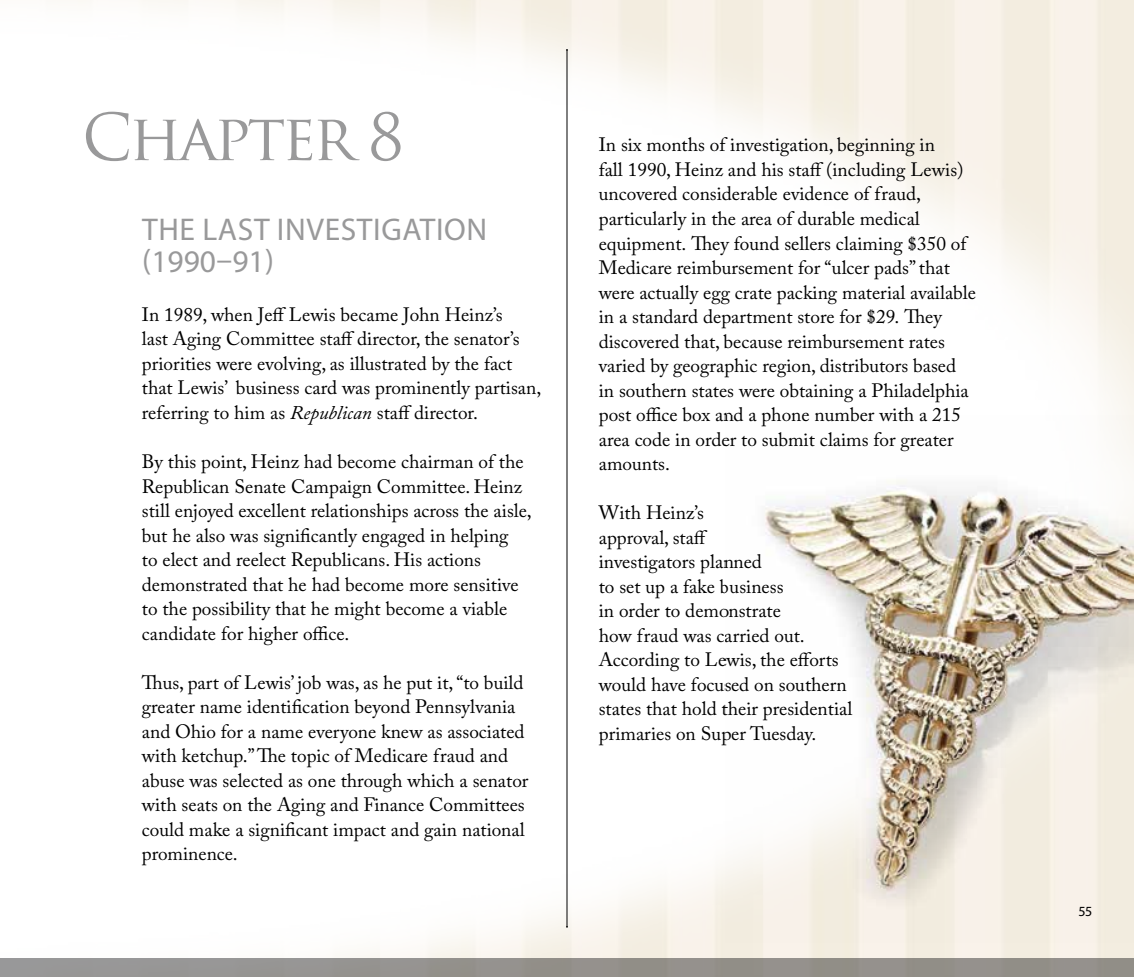
<style>
.page{position:relative;width:1134px;height:977px;background:#fff}
.page>*{position:absolute;margin:0;border:0;box-sizing:border-box;transform-origin:0 0}
.t1{font:63px "Trajan Pro";letter-spacing:-.06em;color:#99999a}
.t2{font:31.5px/31.5px "Myriad Pro";letter-spacing:.02em;color:#99999a}
.t3{font:19.25px/24.5px "Adobe Caslon Pro";color:#000}
.t4{font:14px "Myriad Pro";color:#000}
.s1{font-style:italic}
</style>
<div class="page">
<hr style="left:567px;top:50px;width:1px;height:876px;background:#000">
<div style="left:0;top:958px;width:1134px;height:18px;background:#95918d"></div>
<img style="left:726px;top:415px;width:408px;height:527px">
<h1 class="t1" style="left:82px;top:97px;width:323px">CHAPTER 8</h1>
<h2 class="t2" style="left:142px;top:213px;width:347px">THE LAST INVESTIGATION (1990–91)</h2>
<p class="t3" style="left:142px;top:302px;width:401px">In 1989, when Jeff Lewis became John Heinz’s<br>last Aging Committee staff director, the senator’s priorities were evolving, as illustrated by the fact that Lewis’ business card was prominently partisan, referring to him as <span class="s1">Republican</span> staff director.</p>
<p class="t3" style="left:142px;top:449px;width:391px">By this point, Heinz had become chairman of the Republican Senate Campaign Committee. Heinz still enjoyed excellent relationships across the aisle, but he also was significantly engaged in helping<br>to elect and reelect Republicans. His actions demonstrated that he had become more sensitive to the possibility that he might become a viable candidate for higher office.</p>
<p class="t3" style="left:142px;top:669px;width:388px">Thus, part of Lewis’ job was, as he put it, “to build greater name identification beyond Pennsylvania and Ohio for a name everyone knew as associated with ketchup.” The topic of Medicare fraud and abuse was selected as one through which a senator with seats on the Aging and Finance Committees could make a significant impact and gain national prominence.</p>
<p class="t3" style="left:599px;top:132px;width:379px">In six months of investigation, beginning in<br>fall 1990, Heinz and his staff (including Lewis) uncovered considerable evidence of fraud, particularly in the area of durable medical equipment. They found sellers claiming $350 of Medicare reimbursement for “ulcer pads” that were actually egg crate packing material available in a standard department store for $29. They discovered that, because reimbursement rates varied by geographic region, distributors based in southern states were obtaining a Philadelphia post office box and a phone number with a 215 area code in order to submit claims for greater amounts.</p>
<p class="t3" style="left:599px;top:500px;width:255px">With Heinz’s<br>approval, staff<br>investigators planned<br>to set up a fake business<br>in order to demonstrate<br>how fraud was carried out.<br>According to Lewis, the efforts would have focused on southern states that hold their presidential primaries on Super Tuesday.</p>
<p class="t4" style="left:1079px;top:903px;width:15px">55</p>
</div>
